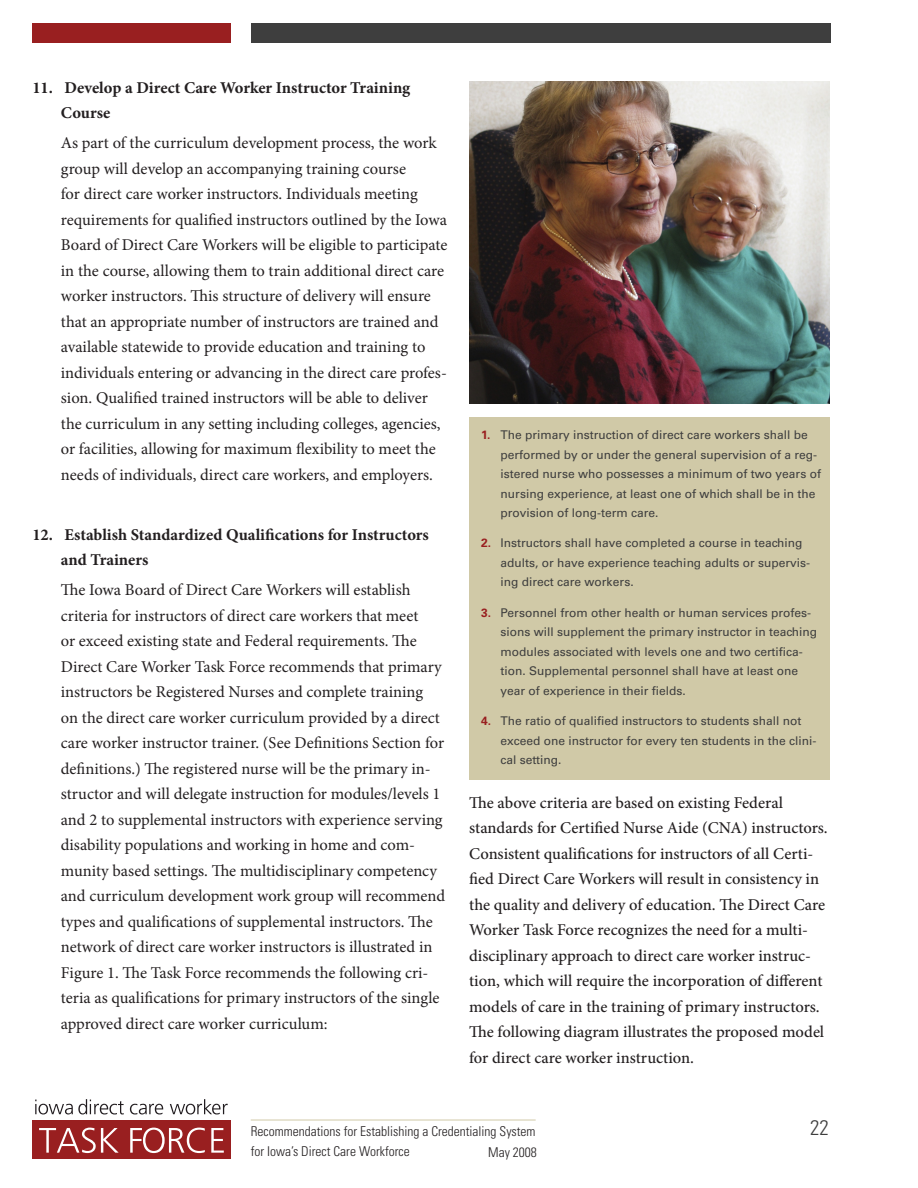
<style>
.page{position:relative;width:918px;height:1188px;background:#fff}
.page>*{position:absolute;margin:0;border:0;box-sizing:border-box;transform-origin:0 0}
.t1{font:300 condensed 21px "Univers LT Std";color:#3e3e3e}
.Body_Text{font:16.5px/25.5px "Minion Pro";color:#231f20}
.Body_Text-2{font:500 16.5px/25.5px "Minion Pro";color:#231f20}
.Body_Text-3{font:700 16.5px/25.5px "Minion Pro";color:#231f20}
.t2{font:300 condensed 13.5px/19.5px "Univers LT Std";color:#231f20}
.pull_out_text__numbe{font:12px/19.5px "Univers LT Std";color:#3e3e3e}
.s1{font-weight:700;color:#991f20}
</style>
<div class="page">
<div style="left:32px;top:23px;width:199px;height:20px;background:#991f20"></div>
<div style="left:251px;top:23px;width:579px;height:20px;background:#3e3e3e"></div>
<svg style="left:35px;top:1099px;width:89px;height:15px"></svg>
<svg style="left:130px;top:1104px;width:33px;height:10px"></svg>
<svg style="left:170px;top:1099px;width:58px;height:15px"></svg>
<div style="left:32px;top:1120px;width:199px;height:39px;background:#991f20"></div>
<svg style="left:39px;top:1128px;width:80px;height:25px"></svg>
<svg style="left:130px;top:1128px;width:75px;height:25px"></svg>
<svg style="left:211px;top:1128px;width:13px;height:25px"></svg>
<hr style="left:251px;top:1120px;width:285px;height:1px;background:#d0c9a7">
<div style="left:469px;top:417px;width:361px;height:363px;background:#d0c9a7"></div>
<img style="left:469px;top:81px;width:361px;height:322px">
<p class="Body_Text-3" style="left:61px;top:75px;width:351px;text-indent:-28px">11. Develop a Direct Care Worker Instructor Training<br>Course</p>
<p class="Body_Text" style="left:61px;top:131px;width:388px">As part of the curriculum development process, the work group will develop an accompanying training course<br>for direct care worker instructors. Individuals meeting requirements for qualified instructors outlined by the Iowa Board of Direct Care Workers will be eligible to participate in the course, allowing them to train additional direct care worker instructors. This structure of delivery will ensure that an appropriate number of instructors are trained and available statewide to provide education and training to individuals entering or advancing in the direct care profes&shy;sion. Qualified trained instructors will be able to deliver the curriculum in any setting including colleges, agencies, or facilities, allowing for maximum flexibility to meet the needs of individuals, direct care workers, and employers.</p>
<p class="Body_Text-3" style="left:61px;top:522px;width:369px;text-indent:-28px">12. Establish Standardized Qualifications for Instructors and Trainers</p>
<p class="Body_Text" style="left:61px;top:578px;width:386px">The Iowa Board of Direct Care Workers will establish criteria for instructors of direct care workers that meet<br>or exceed existing state and Federal requirements. The Direct Care Worker Task Force recommends that primary instructors be Registered Nurses and complete training<br>on the direct care worker curriculum provided by a direct care worker instructor trainer. (See Definitions Section for definitions.) The registered nurse will be the primary in&shy;structor and will delegate instruction for modules/levels 1 and 2 to supplemental instructors with experience serving disability populations and working in home and com&shy;munity based settings. The multidisciplinary competency and curriculum development work group will recommend types and qualifications of supplemental instructors. The network of direct care worker instructors is illustrated in Figure 1. The Task Force recommends the following cri&shy;teria as qualifications for primary instructors of the single approved direct care worker curriculum:</p>
<p class="pull_out_text__numbe" style="left:501px;top:425px;width:322px;text-indent:-20px"><span class="s1">1.</span> The primary instruction of direct care workers shall be performed by or under the general supervision of a reg&shy;istered nurse who possesses a minimum of two years of nursing experience, at least one of which shall be in the provision of long-term care.</p>
<p class="pull_out_text__numbe" style="left:501px;top:534px;width:311px;text-indent:-20px"><span class="s1">2.</span> Instructors shall have completed a course in teaching adults, or have experience teaching adults or supervis&shy;ing direct care workers.</p>
<p class="pull_out_text__numbe" style="left:501px;top:603px;width:318px;text-indent:-20px"><span class="s1">3.</span> Personnel from other health or human services profes&shy;sions will supplement the primary instructor in teaching modules associated with levels one and two certifica&shy;tion. Supplemental personnel shall have at least one year of experience in their fields.</p>
<p class="pull_out_text__numbe" style="left:501px;top:711px;width:318px;text-indent:-20px"><span class="s1">4.</span> The ratio of qualified instructors to students shall not exceed one instructor for every ten students in the clini&shy;cal setting.</p>
<p class="Body_Text-2" style="left:469px;top:790px;width:360px">The above criteria are based on existing Federal standards for Certified Nurse Aide (CNA) instructors.<br>Consistent qualifications for instructors of all Certi&shy;fied Direct Care Workers will result in consistency in the quality and delivery of education. The Direct Care Worker Task Force recognizes the need for a multi&shy;disciplinary approach to direct care worker instruc&shy;tion, which will require the incorporation of different models of care in the training of primary instructors.<br>The following diagram illustrates the proposed model for direct care worker instruction.</p>
<p class="t2" style="left:251px;top:1122px;width:286px">Recommendations for Establishing a Credentialing System for Iowa’s Direct Care Workforce</p>
<p class="t2" style="left:488px;top:1142px;width:50px">May 2008</p>
<p class="t1" style="left:810px;top:1115px;width:20px">22</p>
</div>
